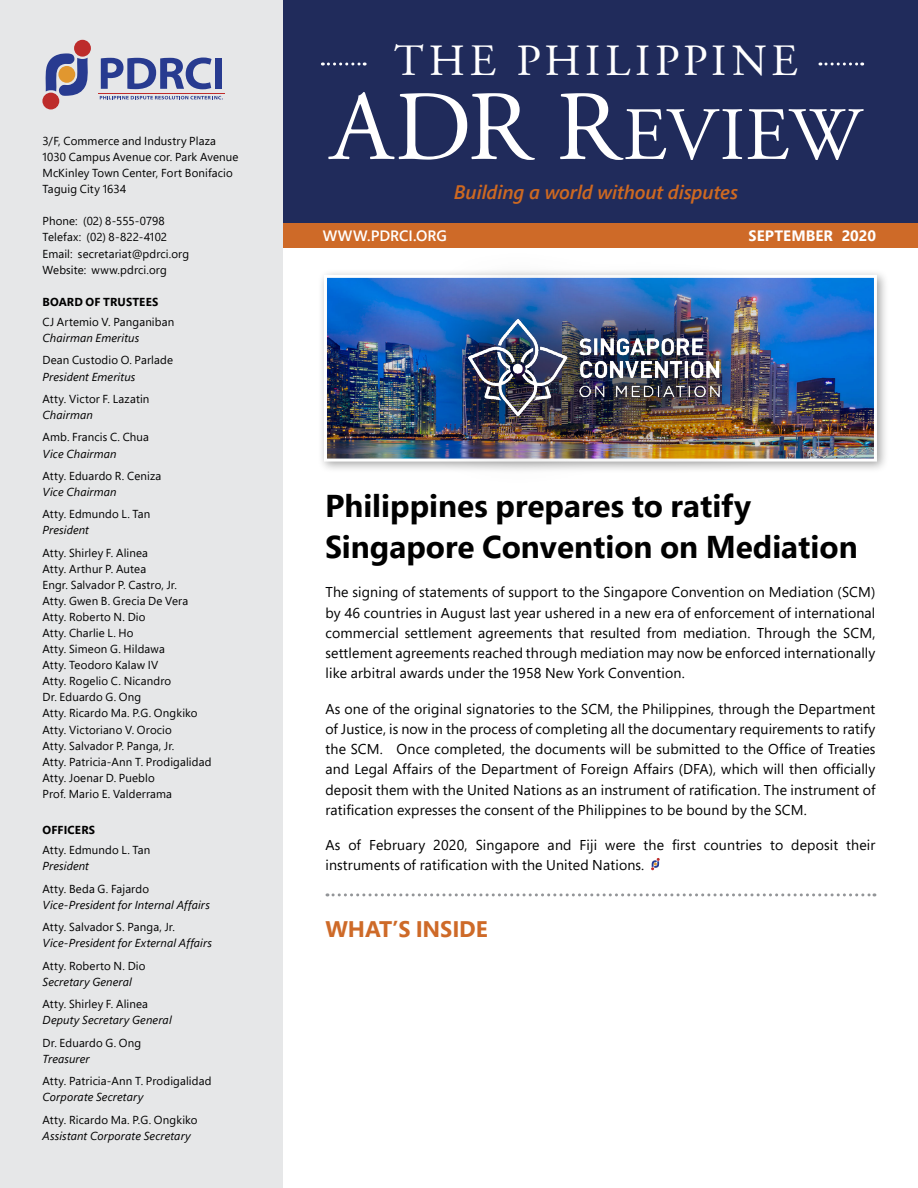
<style>
.page{position:relative;width:918px;height:1188px;background:#fff}
.page>*{position:absolute;margin:0;border:0;box-sizing:border-box;transform-origin:0 0}
.t1{font:75px "Adobe Garamond Regular SC";color:#fff}
.t2{font:45px "Adobe Garamond Regular SC";letter-spacing:.105em;color:#fff}
.t3{font:700 31.5px/40.5px "Segoe Pro";color:#000}
.t4{font:700 22.5px "Segoe Pro";letter-spacing:-.01em;color:#ce6a28}
.t5{font:italic 600 19.5px "Segoe Pro";letter-spacing:-.005em;color:#ce6921}
.t6{font:600 15px "Segoe Pro";color:#fff}
.t7{font:700 15px "Segoe Pro";letter-spacing:.005em;color:#fff}
.t8{font:14.25px/20.2px "Segoe Pro";letter-spacing:.01em;color:#000;text-align:justify}
.t9{font:11.55px/16px "Segoe Pro";letter-spacing:.01em;color:#000}
.t10{font:italic 11.55px "Segoe Pro";letter-spacing:.01em;color:#000}
.t11{font:700 11.55px "Segoe Pro";letter-spacing:.015em;color:#000}
.s1{font-size:99px}
</style>
<div class="page">
<div style="left:274px;top:0;width:644px;height:248px;background:#202b5b"></div>
<svg style="left:322px;top:63px;width:43px;height:3px"></svg>
<svg style="left:820px;top:63px;width:43px;height:3px"></svg>
<div style="left:274px;top:224px;width:644px;height:24px;background:#ce6a28"></div>
<div style="left:0;top:0;width:283px;height:1188px;background:#e6e7e8"></div>
<hr style="left:98px;top:93px;width:127px;height:1px;background:#c02c2b">
<svg style="left:101px;top:58px;width:111px;height:31px"></svg>
<div style="left:215px;top:58px;width:7px;height:31px;background:#283b90"></div>
<svg style="left:100px;top:96px;width:123px;height:3px"></svg>
<div style="left:42px;top:93px;width:17px;height:16px;background:#bd2c2b;border-radius:50%"></div>
<div style="left:74px;top:40px;width:17px;height:17px;background:#bd2c2b;border-radius:50%"></div>
<svg style="left:45px;top:53px;width:43px;height:43px"></svg>
<svg style="left:651px;top:858px;width:9px;height:12px"></svg>
<svg style="left:327px;top:893px;width:548px;height:3px"></svg>
<div style="left:318px;top:269px;width:571px;height:205px;background:#000;opacity:.35"></div>
<img style="left:328px;top:279px;width:545px;height:179px">
<div style="left:324px;top:275px;width:553px;height:187px;border:3px solid #fff"></div>
<div style="left:395px;top:246px;width:402px;height:243px;background:#000;opacity:.75"></div>
<img style="left:468px;top:314px;width:265px;height:109px">
<p class="t9" style="left:43px;top:133px;width:197px">3/F, Commerce and Industry Plaza<br>1030 Campus Avenue cor. Park Avenue<br>McKinley Town Center, Fort Bonifacio<br>Taguig City 1634</p>
<p class="t9" style="left:43px;top:213px;width:148px">Phone: (02) 8-555-0798<br>Telefax: (02) 8-822-4102<br>Email: secretariat@pdrci.org<br>Website: www.pdrci.org</p>
<p class="t11" style="left:43px;top:293px;width:117px">BOARD OF TRUSTEES</p>
<p class="t9" style="left:43px;top:314px;width:133px">CJ Artemio V. Panganiban</p>
<p class="t10" style="left:43px;top:330px;width:98px">Chairman Emeritus</p>
<p class="t9" style="left:43px;top:352px;width:132px">Dean Custodio O. Parlade</p>
<p class="t10" style="left:43px;top:369px;width:94px">President Emeritus</p>
<p class="t9" style="left:43px;top:391px;width:108px">Atty. Victor F. Lazatin</p>
<p class="t10" style="left:43px;top:407px;width:52px">Chairman</p>
<p class="t9" style="left:43px;top:429px;width:108px">Amb. Francis C. Chua</p>
<p class="t10" style="left:43px;top:445px;width:76px">Vice Chairman</p>
<p class="t9" style="left:43px;top:468px;width:120px">Atty. Eduardo R. Ceniza</p>
<p class="t10" style="left:43px;top:484px;width:76px">Vice Chairman</p>
<p class="t9" style="left:43px;top:506px;width:109px">Atty. Edmundo L. Tan</p>
<p class="t10" style="left:43px;top:522px;width:48px">President</p>
<p class="t9" style="left:43px;top:545px;width:171px">Atty. Shirley F. Alinea<br>Atty. Arthur P. Autea<br>Engr. Salvador P. Castro, Jr.<br>Atty. Gwen B. Grecia De Vera<br>Atty. Roberto N. Dio<br>Atty. Charlie L. Ho<br>Atty. Simeon G. Hildawa<br>Atty. Teodoro Kalaw IV<br>Atty. Rogelio C. Nicandro<br>Dr. Eduardo G. Ong<br>Atty. Ricardo Ma. P.G. Ongkiko<br>Atty. Victoriano V. Orocio<br>Atty. Salvador P. Panga, Jr.<br>Atty. Patricia-Ann T. Prodigalidad<br>Atty. Joenar D. Pueblo<br>Prof. Mario E. Valderrama</p>
<p class="t11" style="left:43px;top:822px;width:54px">OFFICERS</p>
<p class="t9" style="left:43px;top:842px;width:109px">Atty. Edmundo L. Tan</p>
<p class="t10" style="left:43px;top:858px;width:48px">President</p>
<p class="t9" style="left:43px;top:880px;width:108px">Atty. Beda G. Fajardo</p>
<p class="t10" style="left:43px;top:897px;width:169px">Vice-President for Internal Affairs</p>
<p class="t9" style="left:43px;top:919px;width:134px">Atty. Salvador S. Panga, Jr.</p>
<p class="t10" style="left:43px;top:935px;width:171px">Vice-President for External Affairs</p>
<p class="t9" style="left:43px;top:957px;width:105px">Atty. Roberto N. Dio</p>
<p class="t10" style="left:43px;top:974px;width:91px">Secretary General</p>
<p class="t9" style="left:43px;top:996px;width:107px">Atty. Shirley F. Alinea</p>
<p class="t10" style="left:43px;top:1012px;width:131px">Deputy Secretary General</p>
<p class="t9" style="left:43px;top:1034px;width:100px">Dr. Eduardo G. Ong</p>
<p class="t10" style="left:43px;top:1051px;width:49px">Treasurer</p>
<p class="t9" style="left:43px;top:1073px;width:171px">Atty. Patricia-Ann T. Prodigalidad</p>
<p class="t10" style="left:43px;top:1089px;width:102px">Corporate Secretary</p>
<p class="t9" style="left:43px;top:1111px;width:157px">Atty. Ricardo Ma. P.G. Ongkiko</p>
<p class="t10" style="left:43px;top:1128px;width:150px">Assistant Corporate Secretary</p>
<h2 class="t2" style="left:394px;top:37px;width:405px">THE PHILIPPINE</h2>
<h1 class="t1" style="left:331px;top:95px;width:532px"><span class="s1">ADR R</span>EVIEW</h1>
<h3 class="t5" style="left:454px;top:178px;width:286px">Building a world without disputes</h3>
<p class="t6" style="left:323px;top:226px;width:126px">WWW.PDRCI.ORG</p>
<p class="t7" style="left:749px;top:225px;width:129px">SEPTEMBER 2020</p>
<h3 class="t3" style="left:325px;top:485px;width:534px">Philippines prepares to ratify<br>Singapore Convention on Mediation</h3>
<p class="t8" style="left:325px;top:582px;width:552px">The signing of statements of support to the Singapore Convention on Mediation (SCM) by 46 countries in August last year ushered in a new era of enforcement of international commercial settlement agreements that resulted from mediation. Through the SCM, settlement agreements reached through mediation may now be enforced internationally like arbitral awards under the 1958 New York Convention.</p>
<p class="t8" style="left:325px;top:698px;width:551px">As one of the original signatories to the SCM, the Philippines, through the Department of Justice, is now in the process of completing all the documentary requirements to ratify the SCM. Once completed, the documents will be submitted to the Office of Treaties and Legal Affairs of the Department of Foreign Affairs (DFA), which will then officially deposit them with the United Nations as an instrument of ratification. The instrument of ratification expresses the consent of the Philippines to be bound by the SCM.</p>
<p class="t8" style="left:325px;top:834px;width:551px">As of February 2020, Singapore and Fiji were the first countries to deposit their instruments of ratification with the United Nations.</p>
<h3 class="t4" style="left:326px;top:913px;width:164px">WHAT’S INSIDE</h3>
</div>
